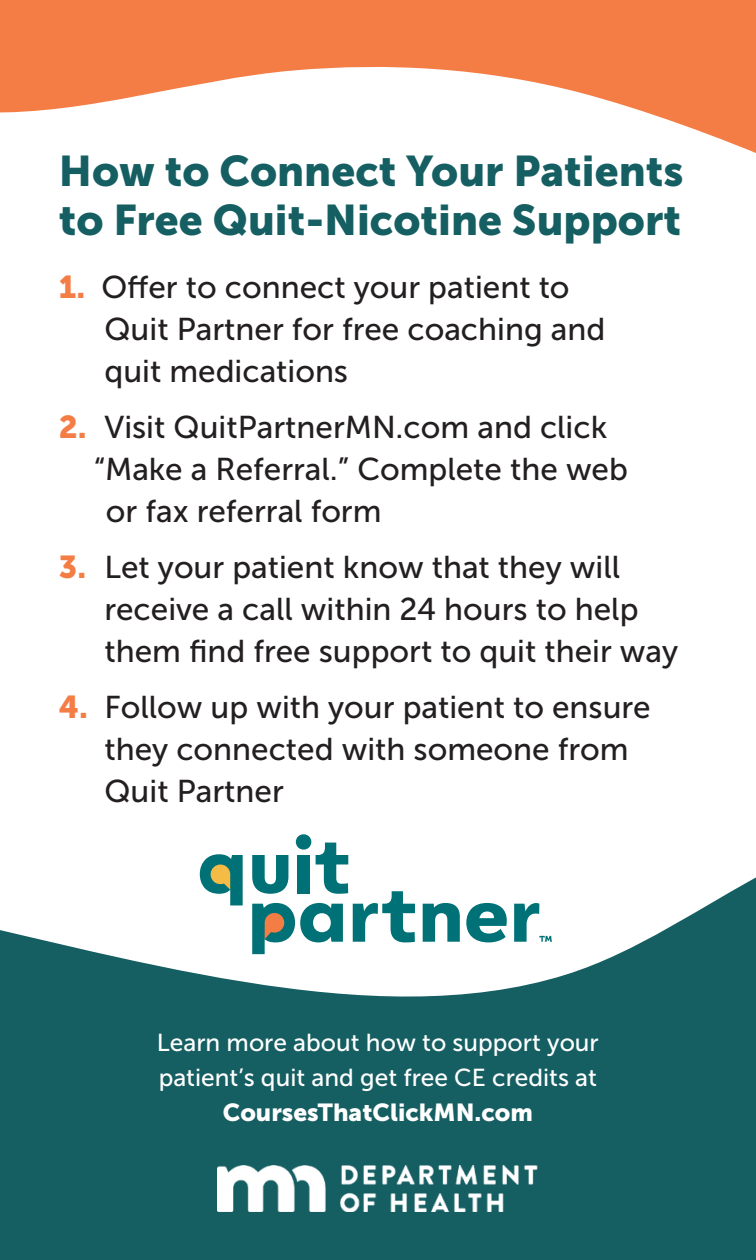
<style>
.page{position:relative;width:756px;height:1260px;background:#fff}
.page>*{position:absolute;margin:0;border:0;box-sizing:border-box;transform-origin:0 0}
.Intro_Body_Copy{font:42.7px/48.6px "Museo Sans 900";color:#155e62}
.Intro_Body_Copy-2{font:31.5px/42px "Museo Sans 500";color:#231f20}
.Intro_Body_Copy-3{font:24.5px/35px "Museo Sans 500";color:#fff;text-align:center}
.s1{font-family:"Museo Sans 900";color:#f47d46}
.s2{font-family:"Museo Sans 900"}
</style>
<div class="page">
<svg style="left:0;top:871px;width:756px;height:389px;fill:#155e62"></svg>
<svg style="left:0;top:0;width:756px;height:153px;fill:#f47d46"></svg>
<svg style="left:423px;top:903px;width:37px;height:39px"></svg>
<svg style="left:466px;top:903px;width:41px;height:39px"></svg>
<svg style="left:200px;top:854px;width:43px;height:51px"></svg>
<svg style="left:252px;top:834px;width:163px;height:120px"></svg>
<svg style="left:514px;top:903px;width:38px;height:39px"></svg>
<img style="left:218px;top:1166px;width:320px;height:45px">
<p class="Intro_Body_Copy" style="left:59px;top:147px;width:626px">How to Connect Your Patients to Free Quit-Nicotine Support</p>
<p class="Intro_Body_Copy-2" style="left:104px;top:266px;width:502px;text-indent:-45px"><span class="s1">1.</span> Offer to connect your patient to<br>Quit Partner for free coaching and quit medications</p>
<p class="Intro_Body_Copy-2" style="left:59px;top:406px;width:550px"><span class="s1">2.</span> Visit QuitPartnerMN.com and click</p>
<p class="Intro_Body_Copy-2" style="left:94px;top:448px;width:536px">“Make a Referral.” Complete the web</p>
<p class="Intro_Body_Copy-2" style="left:106px;top:490px;width:277px">or fax referral form</p>
<p class="Intro_Body_Copy-2" style="left:104px;top:546px;width:575px;text-indent:-45px"><span class="s1">3.</span> Let your patient know that they will receive a call within 24 hours to help them find free support to quit their way</p>
<p class="Intro_Body_Copy-2" style="left:104px;top:686px;width:548px;text-indent:-45px"><span class="s1">4.</span> Follow up with your patient to ensure they connected with someone from<br>Quit Partner</p>
<p class="Intro_Body_Copy-3" style="left:157px;top:1025px;width:443px">Learn more about how to support your patient’s quit and get free CE credits at<br><span class="s2">CoursesThatClickMN.com</span></p>
</div>
